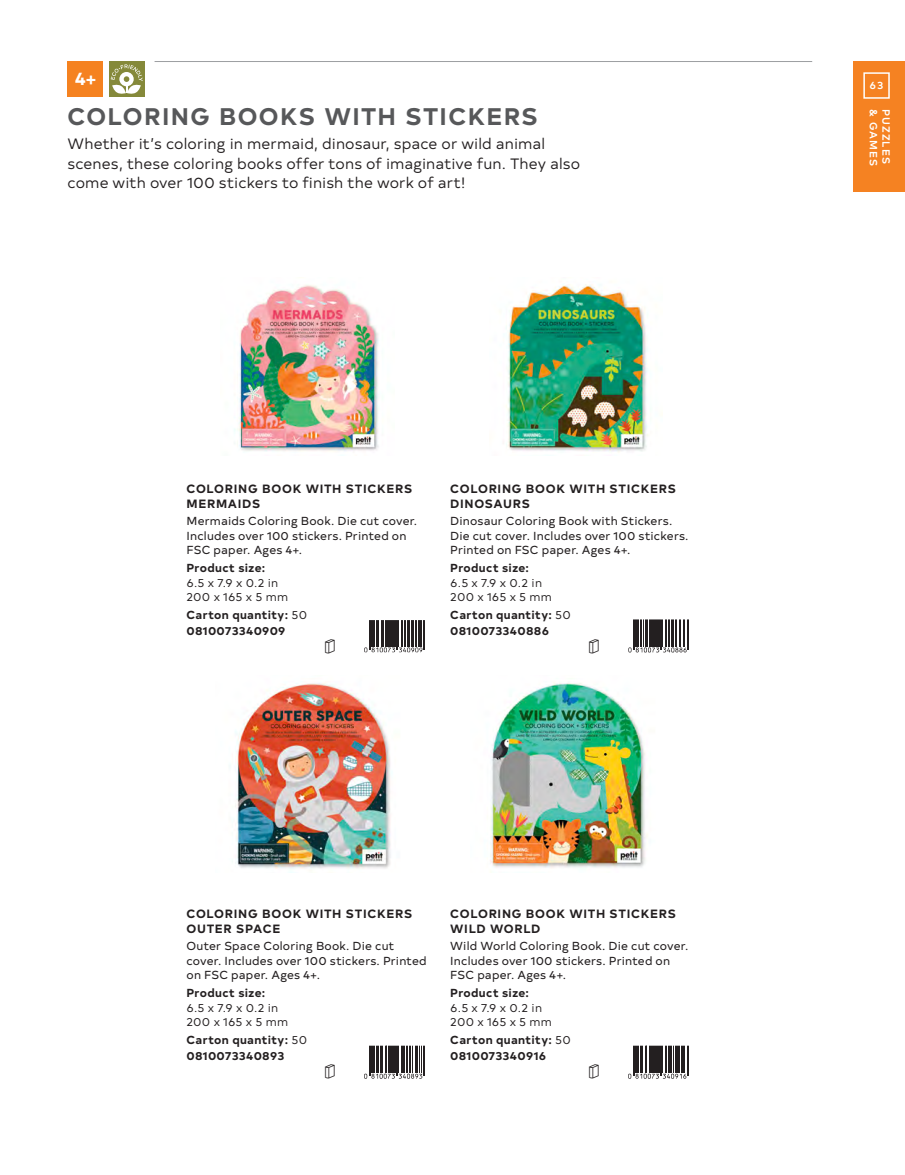
<style>
.page{position:relative;width:905px;height:1175px;background:#fff}
.page>*{position:absolute;margin:0;border:0;box-sizing:border-box;transform-origin:0 0}
._00_1_PC_Intro_Heads{font:700 24px "Typold";letter-spacing:.055em;color:#57585a}
.Age{font:700 18px "Typold";color:#fff}
._00_RPG_Intro_Text{font:15px/19.5px "Typold";letter-spacing:.005em;color:#231f20}
._01_RPG_Title{font:700 12px/15px "Typold";letter-spacing:.055em;color:#231f20}
._02_RPG_Body{font:11.7px/14.5px "Typold";letter-spacing:.015em;color:#231f20}
._03_RPG_Box_Size___C{font:11.7px/14.5px "Typold";letter-spacing:.015em;color:#231f20}
._03_RPG_Box_Size___C-2{font:700 11.7px "Typold";letter-spacing:.03em;color:#231f20}
._04_RPG_ISBN_Price{font:700 11.7px "Typold";letter-spacing:.02em;color:#231f20}
.t1{font:500 10.5px "Typold";letter-spacing:.1em;color:#fff}
.s1{font-weight:700}
.s2{font-weight:400}
</style>
<div class="page">
<hr style="left:154px;top:61px;width:658px;height:1px;background:#9d9fa2">
<div style="left:109px;top:61px;width:36px;height:36px;background:#85893a"></div>
<svg style="left:111px;top:64px;width:32px;height:30px"></svg>
<div style="left:68px;top:61px;width:35px;height:36px;background:#f58220"></div>
<svg style="left:364px;top:620px;width:61px;height:32px"></svg>
<svg style="left:628px;top:619px;width:61px;height:33px"></svg>
<hr style="left:687px;top:619px;width:1px;height:30px;background:#231f20">
<hr style="left:688px;top:619px;width:1px;height:30px;background:#231f20">
<svg style="left:628px;top:1045px;width:61px;height:33px"></svg>
<hr style="left:687px;top:1045px;width:1px;height:30px;background:#231f20">
<hr style="left:688px;top:1045px;width:1px;height:30px;background:#231f20">
<svg style="left:364px;top:1045px;width:61px;height:33px"></svg>
<hr style="left:423px;top:1045px;width:1px;height:30px;background:#231f20">
<hr style="left:424px;top:1045px;width:1px;height:30px;background:#231f20">
<img style="left:234px;top:285px;width:145px;height:167px">
<img style="left:235px;top:683px;width:156px;height:187px">
<img style="left:506px;top:284px;width:142px;height:169px">
<img style="left:490px;top:683px;width:158px;height:186px">
<div style="left:853px;top:61px;width:51px;height:131px;background:#f58222"></div>
<div style="left:863px;top:72px;width:26px;height:27px;border:2px solid #fff"></div>
<p class="Age" style="left:75px;top:64px;width:23px">4+</p>
<p class="_00_1_PC_Intro_Heads" style="left:68px;top:97px;width:471px">COLORING BOOKS WITH STICKERS</p>
<p class="_00_RPG_Intro_Text" style="left:68px;top:133px;width:514px">Whether it’s coloring in mermaid, dinosaur, space or wild animal scenes, these coloring books offer tons of imaginative fun. They also come with over 100 stickers to finish the work of art!</p>
<p class="_01_RPG_Title" style="left:186px;top:479px;width:227px">COLORING BOOK WITH STICKERS<br>MERMAIDS</p>
<p class="_02_RPG_Body" style="left:186px;top:513px;width:232px">Mermaids Coloring Book. Die cut cover.<br>Includes over 100 stickers. Printed on<br>FSC paper. Ages 4+.</p>
<p class="_03_RPG_Box_Size___C" style="left:186px;top:560px;width:103px"><span class="s1">Product size:<br></span>6.5 x 7.9 x 0.2 in<br>200 x 165 x 5 mm</p>
<p class="_03_RPG_Box_Size___C-2" style="left:186px;top:605px;width:122px">Carton quantity: <span class="s2">50</span></p>
<p class="_04_RPG_ISBN_Price" style="left:186px;top:621px;width:101px">0810073340909</p>
<p class="_01_RPG_Title" style="left:450px;top:479px;width:227px">COLORING BOOK WITH STICKERS<br>DINOSAURS</p>
<p class="_02_RPG_Body" style="left:450px;top:513px;width:240px">Dinosaur Coloring Book with Stickers.<br>Die cut cover. Includes over 100 stickers.<br>Printed on FSC paper. Ages 4+.</p>
<p class="_03_RPG_Box_Size___C" style="left:450px;top:560px;width:103px"><span class="s1">Product size:<br></span>6.5 x 7.9 x 0.2 in<br>200 x 165 x 5 mm</p>
<p class="_03_RPG_Box_Size___C-2" style="left:450px;top:605px;width:122px">Carton quantity: <span class="s2">50</span></p>
<p class="_04_RPG_ISBN_Price" style="left:450px;top:621px;width:100px">0810073340886</p>
<p class="_01_RPG_Title" style="left:186px;top:904px;width:227px">COLORING BOOK WITH STICKERS<br>OUTER SPACE</p>
<p class="_02_RPG_Body" style="left:186px;top:937px;width:242px">Outer Space Coloring Book. Die cut cover. Includes over 100 stickers. Printed on FSC paper. Ages 4+.</p>
<p class="_03_RPG_Box_Size___C" style="left:186px;top:984px;width:103px"><span class="s1">Product size:<br></span>6.5 x 7.9 x 0.2 in<br>200 x 165 x 5 mm</p>
<p class="_03_RPG_Box_Size___C-2" style="left:186px;top:1030px;width:122px">Carton quantity: <span class="s2">50</span></p>
<p class="_04_RPG_ISBN_Price" style="left:186px;top:1046px;width:99px">0810073340893</p>
<p class="_01_RPG_Title" style="left:450px;top:904px;width:227px">COLORING BOOK WITH STICKERS<br>WILD WORLD</p>
<p class="_02_RPG_Body" style="left:450px;top:937px;width:240px">Wild World Coloring Book. Die cut cover.<br>Includes over 100 stickers. Printed on<br>FSC paper. Ages 4+.</p>
<p class="_03_RPG_Box_Size___C" style="left:450px;top:984px;width:103px"><span class="s1">Product size:<br></span>6.5 x 7.9 x 0.2 in<br>200 x 165 x 5 mm</p>
<p class="_03_RPG_Box_Size___C-2" style="left:450px;top:1030px;width:122px">Carton quantity: <span class="s2">50</span></p>
<p class="_04_RPG_ISBN_Price" style="left:450px;top:1046px;width:97px">0810073340916</p>
<p class="t1" style="left:869px;top:77px;width:15px">63</p>
<p class="t1" style="left:882px;top:109px;width:58px;rotate:90deg">&amp; GAMES</p>
<p class="t1" style="left:894px;top:109px;width:56px;rotate:90deg">PUZZLES</p>
</div>
